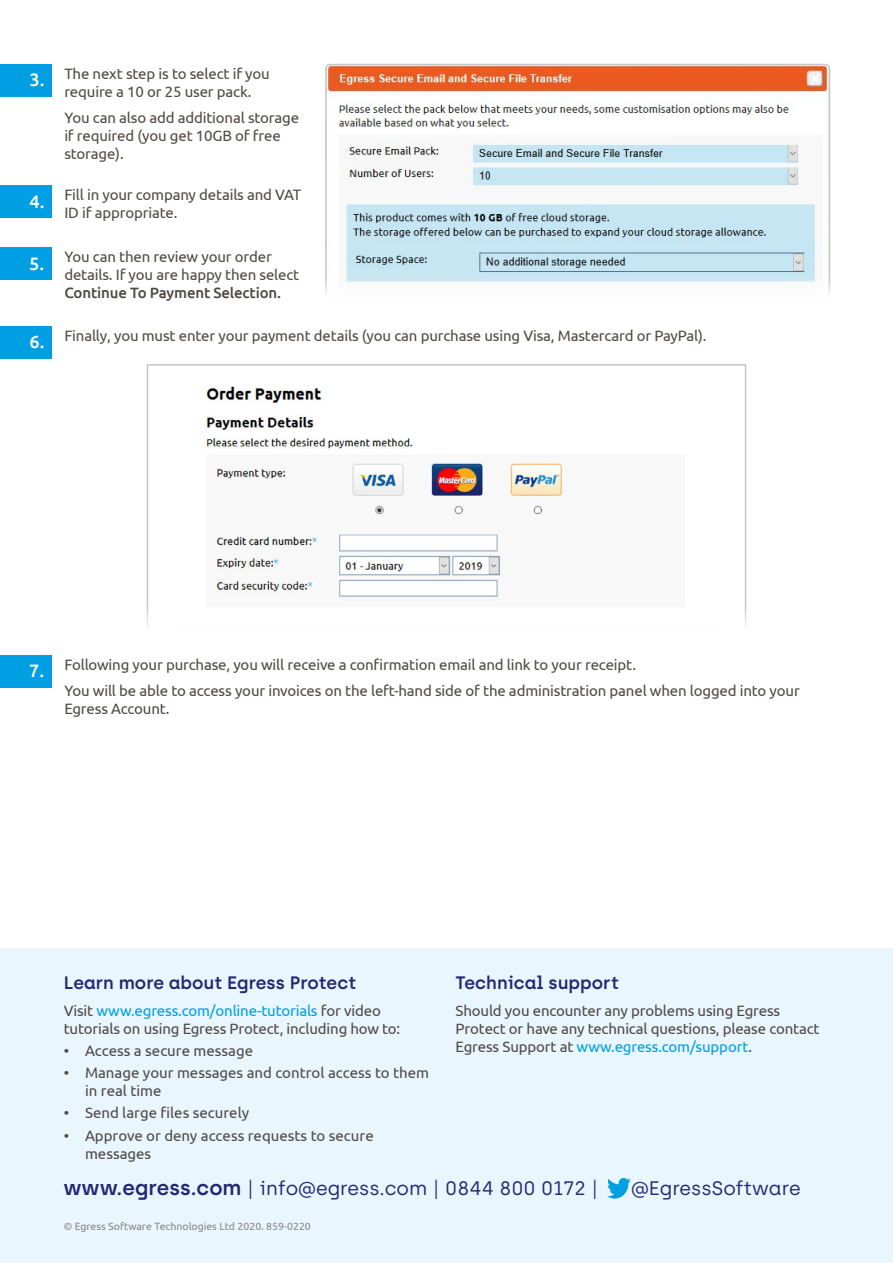
<style>
.page{position:relative;width:893px;height:1263px;background:#fff}
.page>*{position:absolute;margin:0;border:0;box-sizing:border-box;transform-origin:0 0}
.t1{font:19.5px "Archia";color:#252772}
.t2{font:600 18px "Archia";color:#252772}
.t3{font:500 18px "Ubuntu";color:#fff}
.t4{font:15px/18px "Ubuntu";letter-spacing:-.01em;color:#4f4946}
.t5{font:500 15px "Ubuntu";letter-spacing:-.01em;color:#4f4946}
.t6{font:10.5px "Ubuntu";color:#878787}
.s1{color:#009fe3}
.s2{font-weight:600;font-size:21px}
.s3{font-weight:300}
</style>
<div class="page">
<div style="left:0;top:948px;width:893px;height:315px;background:#eaf6fe"></div>
<svg style="left:607px;top:1178px;width:24px;height:20px"></svg>
<img style="left:328px;top:67px;width:499px;height:215px">
<div style="left:325px;top:64px;width:505px;height:234px;border:2px solid #c6c6c6;border-radius:4px"></div>
<img style="left:206px;top:386px;width:357px;height:214px">
<div style="left:147px;top:364px;width:599px;height:267px;border:2px solid #c6c6c6"></div>
<div style="left:0;top:64px;width:51px;height:32px;background:#009fe3"></div>
<div style="left:0;top:186px;width:51px;height:32px;background:#009fe3"></div>
<div style="left:0;top:247px;width:51px;height:33px;background:#009fe3"></div>
<div style="left:0;top:326px;width:52px;height:32px;background:#009fe3"></div>
<div style="left:0;top:655px;width:52px;height:32px;background:#009fe3"></div>
<p class="t3" style="left:29px;top:68px;width:17px">3.</p>
<p class="t3" style="left:29px;top:190px;width:17px">4.</p>
<p class="t3" style="left:29px;top:252px;width:17px">5.</p>
<p class="t3" style="left:30px;top:330px;width:17px">6.</p>
<p class="t4" style="left:64px;top:64px;width:207px">The next step is to select if you require a 10 or 25 user pack.</p>
<p class="t4" style="left:64px;top:108px;width:236px">You can also add additional storage if required (you get 10GB of free storage).</p>
<p class="t4" style="left:64px;top:186px;width:238px">Fill in your company details and VAT<br>ID if appropriate.</p>
<p class="t4" style="left:64px;top:247px;width:236px">You can then review your order details. If you are happy then select</p>
<p class="t5" style="left:64px;top:283px;width:218px">Continue To Payment Selection.</p>
<p class="t4" style="left:64px;top:326px;width:644px">Finally, you must enter your payment details (you can purchase using Visa, Mastercard or PayPal).</p>
<p class="t3" style="left:29px;top:659px;width:17px">7.</p>
<p class="t4" style="left:64px;top:651px;width:737px;line-height:26.5px">Following your purchase, you will receive a confirmation email and link to your receipt.<br>You will be able to access your invoices on the left-hand side of the administration panel when logged into your</p>
<p class="t4" style="left:64px;top:699px;width:107px">Egress Account.</p>
<p class="t2" style="left:64px;top:972px;width:294px">Learn more about Egress Protect</p>
<p class="t4" style="left:64px;top:1001px;width:338px">Visit <span class="s1">www.egress.com/online-tutorials</span> for video tutorials on using Egress Protect, including how to:</p>
<p class="t4" style="left:64px;top:1041px;width:191px">• Access a secure message</p>
<p class="t4" style="left:85px;top:1063px;width:345px;text-indent:-21px">• Manage your messages and control access to them in real time</p>
<p class="t4" style="left:64px;top:1104px;width:187px">• Send large files securely</p>
<p class="t4" style="left:85px;top:1126px;width:290px;text-indent:-21px">• Approve or deny access requests to secure messages</p>
<p class="t2" style="left:456px;top:972px;width:165px">Technical support</p>
<p class="t4" style="left:456px;top:1001px;width:365px">Should you encounter any problems using Egress<br>Protect or have any technical questions, please contact<br>Egress Support at <span class="s1">www.egress.com/support</span>.</p>
<h1 class="t1" style="left:64px;top:1176px;width:536px"><span class="s2">www.egress.com</span> <span class="s3">|</span> info@egress.com <span class="s3">|</span> 0844 800 0172 <span class="s3">|</span></h1>
<h1 class="t1" style="left:631px;top:1176px;width:171px">@EgressSoftware</h1>
<p class="t6" style="left:64px;top:1220px;width:249px">© Egress Software Technologies Ltd 2020. 859-0220</p>
</div>
